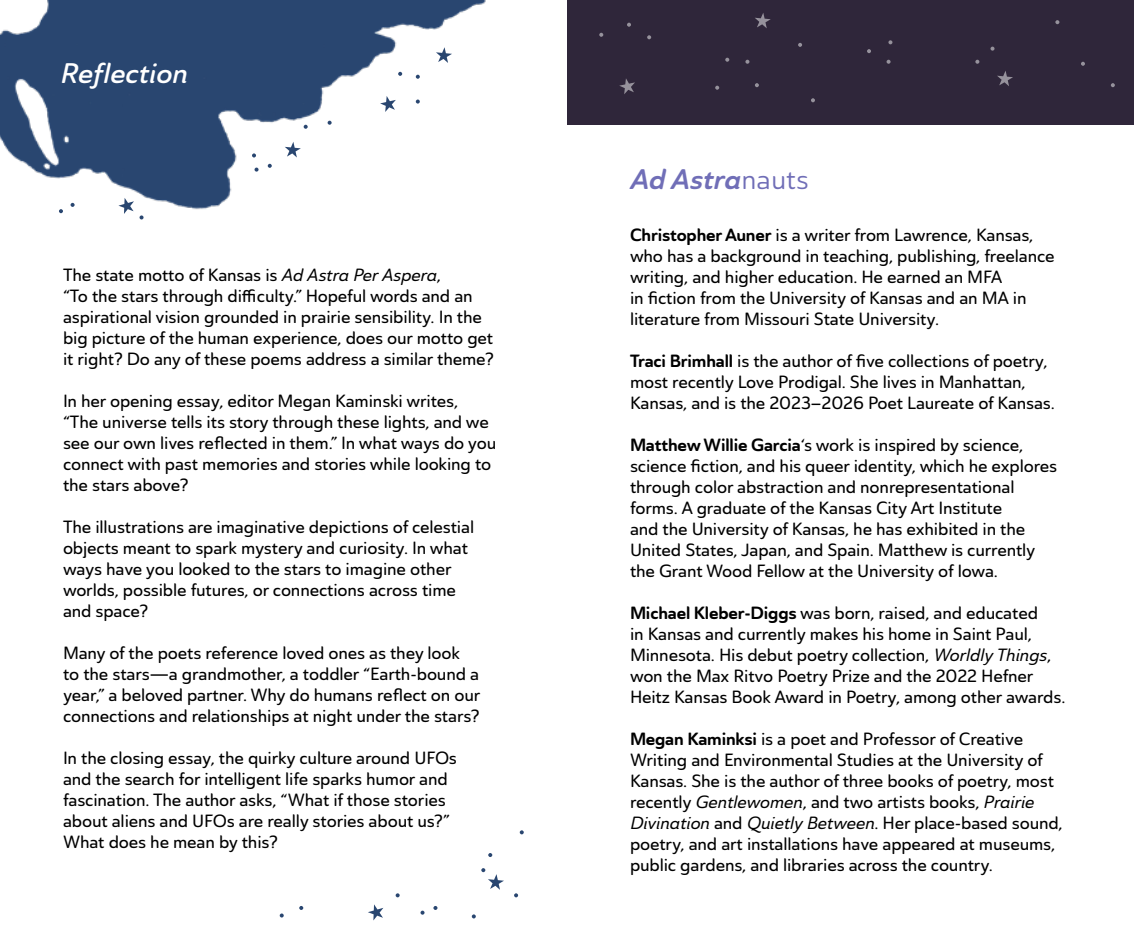
<style>
.page{position:relative;width:1134px;height:945px;background:#fff}
.page>*{position:absolute;margin:0;border:0;box-sizing:border-box;transform-origin:0 0}
.t1{font:28px "Ainslie Sans Nor Bol It";color:#706eb7}
.t2{font:28px "Ainslie Sans Nor Dem It";color:#fff}
.t3{font:17.5px/21px "Ainslie Sans Nor Med";letter-spacing:-.01em;color:#000}
.t4{font:17.5px "Ainslie Sans Nor Med It";letter-spacing:-.01em;color:#000}
.s1{font-family:"Ainslie Sans Nor Med It"}
.s2{font-family:"Ainslie Sans Nor Reg"}
.s3{font-family:"Ainslie Sans Nor Bol"}
.s4{font-family:"Ainslie Sans Nor Med"}
</style>
<div class="page">
<img style="left:0;top:0;width:486px;height:220px">
<div style="left:567px;top:0;width:567px;height:125px;background:#2f263a"></div>
<svg style="left:725px;top:58px;width:4px;height:4px"></svg>
<svg style="left:647px;top:35px;width:4px;height:4px"></svg>
<svg style="left:1111px;top:83px;width:4px;height:4px"></svg>
<svg style="left:755px;top:83px;width:4px;height:4px"></svg>
<svg style="left:1081px;top:62px;width:4px;height:4px"></svg>
<svg style="left:867px;top:49px;width:4px;height:4px"></svg>
<svg style="left:888px;top:40px;width:4px;height:4px"></svg>
<svg style="left:975px;top:60px;width:4px;height:4px"></svg>
<svg style="left:991px;top:47px;width:4px;height:4px"></svg>
<svg style="left:887px;top:60px;width:4px;height:4px"></svg>
<svg style="left:798px;top:43px;width:4px;height:4px"></svg>
<svg style="left:627px;top:23px;width:4px;height:4px"></svg>
<svg style="left:715px;top:86px;width:4px;height:4px"></svg>
<svg style="left:599px;top:33px;width:4px;height:4px"></svg>
<svg style="left:811px;top:98px;width:4px;height:4px"></svg>
<svg style="left:745px;top:60px;width:4px;height:4px"></svg>
<svg style="left:755px;top:13px;width:16px;height:15px"></svg>
<svg style="left:997px;top:71px;width:16px;height:15px"></svg>
<svg style="left:1055px;top:20px;width:4px;height:4px"></svg>
<svg style="left:619px;top:78px;width:16px;height:16px"></svg>
<svg style="left:299px;top:906px;width:4px;height:4px"></svg>
<svg style="left:280px;top:914px;width:4px;height:4px"></svg>
<svg style="left:514px;top:893px;width:4px;height:4px"></svg>
<svg style="left:472px;top:914px;width:4px;height:4px"></svg>
<svg style="left:396px;top:893px;width:4px;height:4px"></svg>
<svg style="left:520px;top:830px;width:4px;height:4px"></svg>
<svg style="left:433px;top:906px;width:4px;height:4px"></svg>
<svg style="left:421px;top:911px;width:4px;height:4px"></svg>
<svg style="left:488px;top:853px;width:4px;height:4px"></svg>
<svg style="left:368px;top:904px;width:15px;height:17px"></svg>
<svg style="left:481px;top:868px;width:23px;height:22px"></svg>
<svg style="left:140px;top:215px;width:4px;height:4px"></svg>
<svg style="left:71px;top:203px;width:4px;height:4px"></svg>
<svg style="left:59px;top:209px;width:4px;height:4px"></svg>
<svg style="left:304px;top:125px;width:4px;height:4px"></svg>
<svg style="left:416px;top:75px;width:4px;height:4px"></svg>
<svg style="left:398px;top:72px;width:4px;height:4px"></svg>
<svg style="left:328px;top:121px;width:4px;height:4px"></svg>
<svg style="left:416px;top:100px;width:4px;height:4px"></svg>
<svg style="left:252px;top:153px;width:4px;height:4px"></svg>
<svg style="left:268px;top:164px;width:4px;height:4px"></svg>
<svg style="left:255px;top:168px;width:4px;height:4px"></svg>
<svg style="left:118px;top:198px;width:16px;height:16px"></svg>
<svg style="left:436px;top:47px;width:16px;height:16px"></svg>
<svg style="left:285px;top:142px;width:16px;height:16px"></svg>
<svg style="left:380px;top:96px;width:16px;height:16px"></svg>
<h1 class="t2" style="left:60px;top:55px;width:129px">Reflection</h1>
<p class="t3" style="left:63px;top:265px;width:432px">The state motto of Kansas is <span class="s1">Ad Astra Per Aspera</span>,<br>“To the stars through difficulty.” Hopeful words and an aspirational vision grounded in prairie sensibility. In the big picture of the human experience, does our motto get it right? Do any of these poems address a similar theme?</p>
<p class="t3" style="left:63px;top:391px;width:435px">In her opening essay, editor Megan Kaminski writes, “The universe tells its story through these lights, and we see our own lives reflected in them.” In what ways do you connect with past memories and stories while looking to the stars above?</p>
<p class="t3" style="left:63px;top:517px;width:413px">The illustrations are imaginative depictions of celestial objects meant to spark mystery and curiosity. In what ways have you looked to the stars to imagine other worlds, possible futures, or connections across time and space?</p>
<p class="t3" style="left:63px;top:643px;width:419px">Many of the poets reference loved ones as they look to the stars—a grandmother, a toddler “Earth-bound a year,” a beloved partner. Why do humans reflect on our connections and relationships at night under the stars?</p>
<p class="t3" style="left:63px;top:748px;width:395px">In the closing essay, the quirky culture around UFOs and the search for intelligent life sparks humor and fascination. The author asks, “What if those stories about aliens and UFOs are really stories about us?” What does he mean by this?</p>
<h1 class="t1" style="left:630px;top:160px;width:180px">Ad Astra<span class="s2">nauts</span></h1>
<p class="t3" style="left:630px;top:225px;width:426px"><span class="s3">Christopher Auner</span> is a writer from Lawrence, Kansas, who has a background in teaching, publishing, freelance writing, and higher education. He earned an MFA<br>in fiction from the University of Kansas and an MA in literature from Missouri State University.</p>
<p class="t3" style="left:630px;top:351px;width:426px"><span class="s3">Traci Brimhall</span> is the author of five collections of poetry, most recently Love Prodigal. She lives in Manhattan,<br>Kansas, and is the 2023–2026 Poet Laureate of Kansas.</p>
<p class="t3" style="left:630px;top:435px;width:429px"><span class="s3">Matthew Willie Garcia</span>‘s work is inspired by science, science fiction, and his queer identity, which he explores through color abstraction and nonrepresentational forms. A graduate of the Kansas City Art Institute<br>and the University of Kansas, he has exhibited in the United States, Japan, and Spain. Matthew is currently the Grant Wood Fellow at the University of Iowa.</p>
<p class="t3" style="left:630px;top:603px;width:437px"><span class="s3">Michael Kleber-Diggs</span> was born, raised, and educated<br>in Kansas and currently makes his home in Saint Paul, Minnesota. His debut poetry collection, <span class="s1">Worldly Things</span>, won the Max Ritvo Poetry Prize and the 2022 Hefner Heitz Kansas Book Award in Poetry, among other awards.</p>
<p class="t3" style="left:630px;top:729px;width:426px"><span class="s3">Megan Kaminksi</span> is a poet and Professor of Creative Writing and Environmental Studies at the University of Kansas. She is the author of three books of poetry, most recently <span class="s1">Gentlewomen</span>, and two artists books, <span class="s1">Prairie</span></p>
<p class="t4" style="left:630px;top:812px;width:434px">Divination <span class="s4">and</span> Quietly Between<span class="s4">. Her place-based sound,</span></p>
<p class="t3" style="left:630px;top:834px;width:427px">poetry, and art installations have appeared at museums, public gardens, and libraries across the country.</p>
</div>
